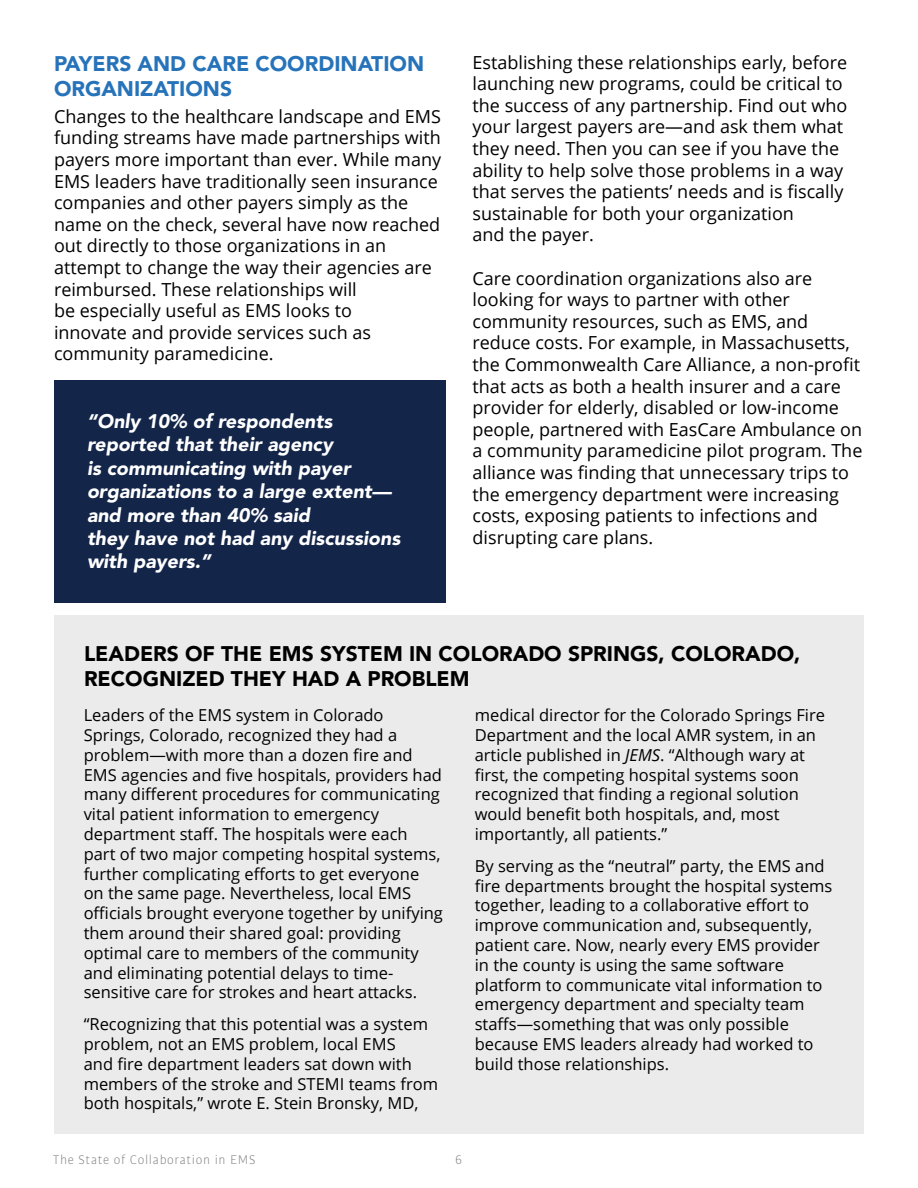
<style>
.page{position:relative;width:918px;height:1188px;background:#fff}
.page>*{position:absolute;margin:0;border:0;box-sizing:border-box;transform-origin:0 0}
.t1{font:900 21px/25.2px "Avenir LT Std";color:#000}
.t2{font:900 21px/25.2px "Avenir LT Std";color:#2773ba}
.t3{font:italic 900 19.5px/23.4px "Avenir LT Std";color:#fff}
.t4{font:18px/21.6px "Open Sans";color:#000}
.t5{font:16.5px/19.8px "Open Sans";color:#000}
.t6{font:300 13.5px "Bulo";letter-spacing:.05em;color:#888787}
.s1{font-style:italic}
</style>
<div class="page">
<div style="left:54px;top:616px;width:810px;height:518px;background:#ebebeb"></div>
<div style="left:54px;top:380px;width:392px;height:222px;background:#132549"></div>
<p class="t2" style="left:54px;top:51px;width:372px">PAYERS AND CARE COORDINATION<br>ORGANIZATIONS</p>
<p class="t4" style="left:54px;top:105px;width:389px">Changes to the healthcare landscape and EMS funding streams have made partnerships with payers more important than ever. While many EMS leaders have traditionally seen insurance companies and other payers simply as the name on the check, several have now reached out directly to those organizations in an attempt to change the way their agencies are reimbursed. These relationships will<br>be especially useful as EMS looks to<br>innovate and provide services such as community paramedicine.</p>
<p class="t3" style="left:87px;top:410px;width:315px">“Only 10% of respondents reported that their agency<br>is communicating with payer organizations to a large extent— and more than 40% said<br>they have not had any discussions with payers.”</p>
<p class="t4" style="left:472px;top:51px;width:376px">Establishing these relationships early, before launching new programs, could be critical to the success of any partnership. Find out who your largest payers are—and ask them what they need. Then you can see if you have the ability to help solve those problems in a way that serves the patients’ needs and is fiscally sustainable for both your organization<br>and the payer.</p>
<p class="t4" style="left:472px;top:267px;width:391px">Care coordination organizations also are looking for ways to partner with other community resources, such as EMS, and reduce costs. For example, in Massachusetts, the Commonwealth Care Alliance, a non-profit that acts as both a health insurer and a care provider for elderly, disabled or low-income people, partnered with EasCare Ambulance on a community paramedicine pilot program. The alliance was finding that unnecessary trips to the emergency department were increasing costs, exposing patients to infections and disrupting care plans.</p>
<p class="t1" style="left:84px;top:641px;width:718px">LEADERS OF THE EMS SYSTEM IN COLORADO SPRINGS, COLORADO,<br>RECOGNIZED THEY HAD A PROBLEM</p>
<p class="t5" style="left:84px;top:705px;width:361px">Leaders of the EMS system in Colorado Springs, Colorado, recognized they had a problem—with more than a dozen fire and EMS agencies and five hospitals, providers had many different procedures for communicating vital patient information to emergency department staff. The hospitals were each part of two major competing hospital systems, further complicating efforts to get everyone on the same page. Nevertheless, local EMS officials brought everyone together by unifying them around their shared goal: providing optimal care to members of the community and eliminating potential delays to time&shy;sensitive care for strokes and heart attacks.</p>
<p class="t5" style="left:84px;top:1014px;width:356px">“Recognizing that this potential was a system problem, not an EMS problem, local EMS<br>and fire department leaders sat down with members of the stroke and STEMI teams from both hospitals,” wrote E. Stein Bronsky, MD,</p>
<p class="t5" style="left:475px;top:705px;width:352px">medical director for the Colorado Springs Fire Department and the local AMR system, in an article published in <span class="s1">JEMS</span>. “Although wary at first, the competing hospital systems soon recognized that finding a regional solution would benefit both hospitals, and, most importantly, all patients.”</p>
<p class="t5" style="left:475px;top:856px;width:359px">By serving as the “neutral” party, the EMS and fire departments brought the hospital systems together, leading to a collaborative effort to improve communication and, subsequently, patient care. Now, nearly every EMS provider in the county is using the same software platform to communicate vital information to emergency department and specialty team staffs—something that was only possible because EMS leaders already had worked to build those relationships.</p>
<p class="t6" style="left:53px;top:1151px;width:204px">The State of Collaboration in EMS</p>
<p class="t6" style="left:455px;top:1151px;width:9px">6</p>
</div>
